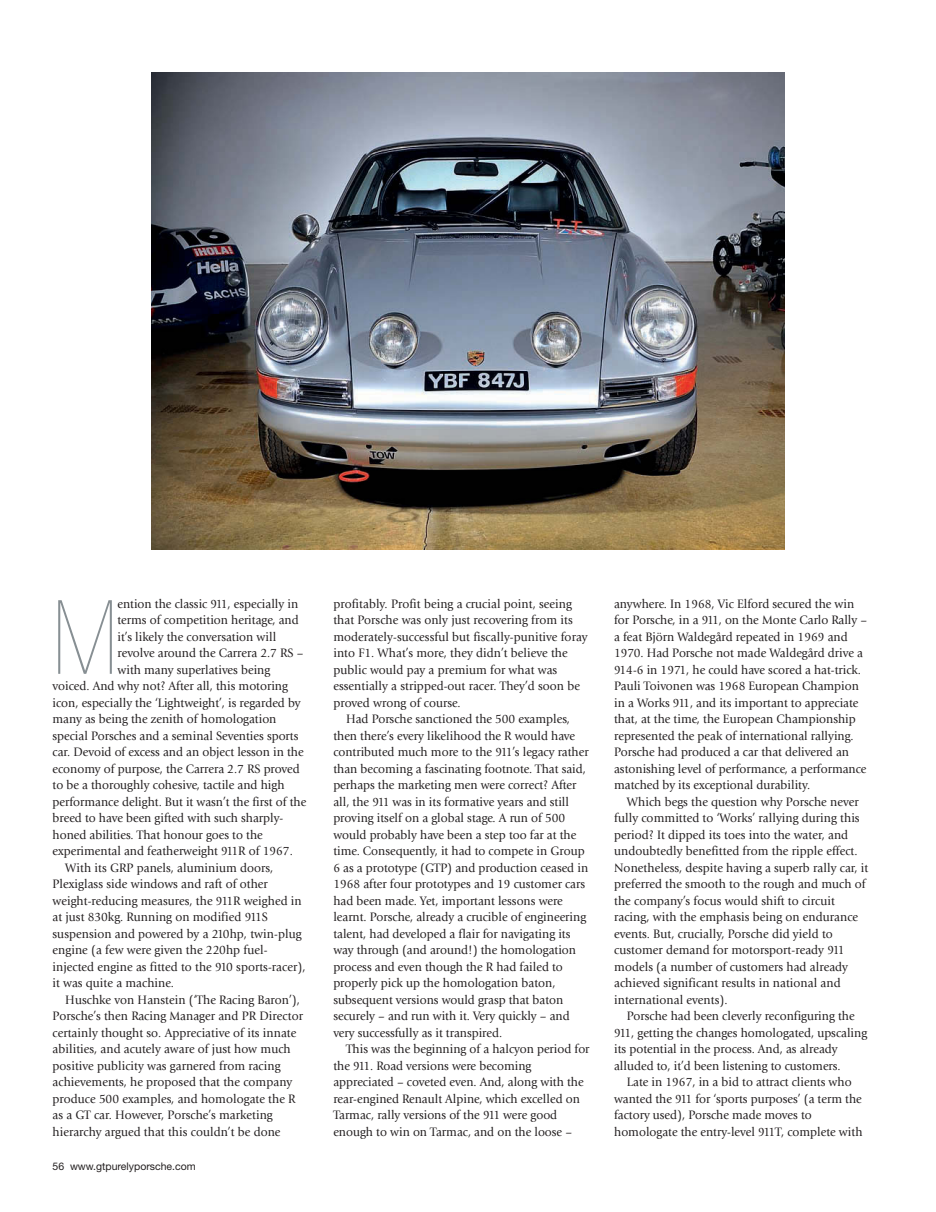
<style>
.page{position:relative;width:936px;height:1212px;background:#fff}
.page>*{position:absolute;margin:0;border:0;box-sizing:border-box;transform-origin:0 0}
.t1{font:900 condensed 103.05px "Helvetica Neue";color:#878f93}
.t2{font:12.75px "Giovanni";color:#231f20;scale:.95 1}
.t3{font:10.5px "Helvetica Neue";color:#231f20}
</style>
<div class="page">
<img style="left:151px;top:72px;width:633px;height:478px">
<p class="t1" style="left:53px;top:600px;width:66px">M</p>
<p class="t2" style="left:117px;top:599px;width:192px">ention the classic 911, especially in</p>
<p class="t2" style="left:117px;top:615px;width:192px">terms of competition heritage, and</p>
<p class="t2" style="left:117px;top:632px;width:169px">it’s likely the conversation will</p>
<p class="t2" style="left:117px;top:648px;width:197px">revolve around the Carrera 2.7 RS –</p>
<p class="t2" style="left:117px;top:665px;width:162px">with many superlatives being</p>
<p class="t2" style="left:53px;top:681px;width:249px">voiced. And why not? After all, this motoring</p>
<p class="t2" style="left:53px;top:698px;width:262px">icon, especially the ‘Lightweight’, is regarded by</p>
<p class="t2" style="left:53px;top:714px;width:237px">many as being the zenith of homologation</p>
<p class="t2" style="left:53px;top:730px;width:260px">special Porsches and a seminal Seventies sports</p>
<p class="t2" style="left:53px;top:747px;width:266px">car. Devoid of excess and an object lesson in the</p>
<p class="t2" style="left:53px;top:763px;width:262px">economy of purpose, the Carrera 2.7 RS proved</p>
<p class="t2" style="left:53px;top:780px;width:246px">to be a thoroughly cohesive, tactile and high</p>
<p class="t2" style="left:53px;top:796px;width:268px">performance delight. But it wasn’t the first of the</p>
<p class="t2" style="left:53px;top:813px;width:244px">breed to have been gifted with such sharply-</p>
<p class="t2" style="left:53px;top:829px;width:223px">honed abilities. That honour goes to the</p>
<p class="t2" style="left:53px;top:846px;width:254px">experimental and featherweight 911R of 1967.</p>
<p class="t2" style="left:65px;top:862px;width:220px">With its GRP panels, aluminium doors,</p>
<p class="t2" style="left:53px;top:879px;width:228px">Plexiglass side windows and raft of other</p>
<p class="t2" style="left:53px;top:895px;width:264px">weight-reducing measures, the 911R weighed in</p>
<p class="t2" style="left:53px;top:912px;width:228px">at just 830kg. Running on modified 911S</p>
<p class="t2" style="left:53px;top:928px;width:263px">suspension and powered by a 210hp, twin-plug</p>
<p class="t2" style="left:53px;top:945px;width:228px">engine (a few were given the 220hp fuel-</p>
<p class="t2" style="left:53px;top:961px;width:268px">injected engine as fitted to the 910 sports-racer),</p>
<p class="t2" style="left:53px;top:978px;width:129px">it was quite a machine.</p>
<p class="t2" style="left:65px;top:994px;width:248px">Huschke von Hanstein (‘The Racing Baron’),</p>
<p class="t2" style="left:53px;top:1011px;width:265px">Porsche’s then Racing Manager and PR Director</p>
<p class="t2" style="left:53px;top:1027px;width:258px">certainly thought so. Appreciative of its innate</p>
<p class="t2" style="left:53px;top:1044px;width:252px">abilities, and acutely aware of just how much</p>
<p class="t2" style="left:53px;top:1060px;width:241px">positive publicity was garnered from racing</p>
<p class="t2" style="left:53px;top:1077px;width:254px">achievements, he proposed that the company</p>
<p class="t2" style="left:53px;top:1093px;width:257px">produce 500 examples, and homologate the R</p>
<p class="t2" style="left:53px;top:1110px;width:233px">as a GT car. However, Porsche’s marketing</p>
<p class="t2" style="left:53px;top:1126px;width:241px">hierarchy argued that this couldn’t be done</p>
<p class="t3" style="left:53px;top:1162px;width:145px">56 www.gtpurelyporsche.com</p>
<p class="t2" style="left:333px;top:599px;width:252px">profitably. Profit being a crucial point, seeing</p>
<p class="t2" style="left:333px;top:615px;width:253px">that Porsche was only just recovering from its</p>
<p class="t2" style="left:333px;top:632px;width:269px">moderately-successful but fiscally-punitive foray</p>
<p class="t2" style="left:333px;top:648px;width:248px">into F1. What’s more, they didn’t believe the</p>
<p class="t2" style="left:333px;top:665px;width:237px">public would pay a premium for what was</p>
<p class="t2" style="left:333px;top:681px;width:261px">essentially a stripped-out racer. They’d soon be</p>
<p class="t2" style="left:333px;top:698px;width:135px">proved wrong of course.</p>
<p class="t2" style="left:346px;top:714px;width:237px">Had Porsche sanctioned the 500 examples,</p>
<p class="t2" style="left:333px;top:731px;width:256px">then there’s every likelihood the R would have</p>
<p class="t2" style="left:333px;top:747px;width:270px">contributed much more to the 911’s legacy rather</p>
<p class="t2" style="left:333px;top:763px;width:267px">than becoming a fascinating footnote. That said,</p>
<p class="t2" style="left:333px;top:780px;width:257px">perhaps the marketing men were correct? After</p>
<p class="t2" style="left:333px;top:796px;width:250px">all, the 911 was in its formative years and still</p>
<p class="t2" style="left:333px;top:813px;width:245px">proving itself on a global stage. A run of 500</p>
<p class="t2" style="left:333px;top:829px;width:257px">would probably have been a step too far at the</p>
<p class="t2" style="left:333px;top:846px;width:266px">time. Consequently, it had to compete in Group</p>
<p class="t2" style="left:333px;top:862px;width:270px">6 as a prototype (GTP) and production ceased in</p>
<p class="t2" style="left:333px;top:879px;width:266px">1968 after four prototypes and 19 customer cars</p>
<p class="t2" style="left:333px;top:895px;width:243px">had been made. Yet, important lessons were</p>
<p class="t2" style="left:333px;top:912px;width:267px">learnt. Porsche, already a crucible of engineering</p>
<p class="t2" style="left:333px;top:928px;width:251px">talent, had developed a flair for navigating its</p>
<p class="t2" style="left:333px;top:945px;width:257px">way through (and around!) the homologation</p>
<p class="t2" style="left:333px;top:961px;width:243px">process and even though the R had failed to</p>
<p class="t2" style="left:333px;top:978px;width:235px">properly pick up the homologation baton,</p>
<p class="t2" style="left:333px;top:994px;width:243px">subsequent versions would grasp that baton</p>
<p class="t2" style="left:333px;top:1011px;width:250px">securely – and run with it. Very quickly – and</p>
<p class="t2" style="left:333px;top:1027px;width:179px">very successfully as it transpired.</p>
<p class="t2" style="left:346px;top:1044px;width:258px">This was the beginning of a halcyon period for</p>
<p class="t2" style="left:333px;top:1060px;width:210px">the 911. Road versions were becoming</p>
<p class="t2" style="left:333px;top:1077px;width:265px">appreciated – coveted even. And, along with the</p>
<p class="t2" style="left:333px;top:1093px;width:261px">rear-engined Renault Alpine, which excelled on</p>
<p class="t2" style="left:333px;top:1110px;width:237px">Tarmac, rally versions of the 911 were good</p>
<p class="t2" style="left:333px;top:1126px;width:253px">enough to win on Tarmac, and on the loose –</p>
<p class="t2" style="left:614px;top:599px;width:254px">anywhere. In 1968, Vic Elford secured the win</p>
<p class="t2" style="left:614px;top:615px;width:268px">for Porsche, in a 911, on the Monte Carlo Rally –</p>
<p class="t2" style="left:614px;top:632px;width:247px">a feat Björn Waldegård repeated in 1969 and</p>
<p class="t2" style="left:614px;top:648px;width:263px">1970. Had Porsche not made Waldegård drive a</p>
<p class="t2" style="left:614px;top:665px;width:261px">914-6 in 1971, he could have scored a hat-trick.</p>
<p class="t2" style="left:614px;top:681px;width:259px">Pauli Toivonen was 1968 European Champion</p>
<p class="t2" style="left:614px;top:698px;width:259px">in a Works 911, and its important to appreciate</p>
<p class="t2" style="left:614px;top:714px;width:256px">that, at the time, the European Championship</p>
<p class="t2" style="left:614px;top:731px;width:254px">represented the peak of international rallying.</p>
<p class="t2" style="left:614px;top:747px;width:249px">Porsche had produced a car that delivered an</p>
<p class="t2" style="left:614px;top:764px;width:267px">astonishing level of performance, a performance</p>
<p class="t2" style="left:614px;top:780px;width:208px">matched by its exceptional durability.</p>
<p class="t2" style="left:627px;top:796px;width:245px">Which begs the question why Porsche never</p>
<p class="t2" style="left:614px;top:813px;width:260px">fully committed to ‘Works’ rallying during this</p>
<p class="t2" style="left:614px;top:829px;width:248px">period? It dipped its toes into the water, and</p>
<p class="t2" style="left:614px;top:846px;width:258px">undoubtedly benefitted from the ripple effect.</p>
<p class="t2" style="left:614px;top:862px;width:269px">Nonetheless, despite having a superb rally car, it</p>
<p class="t2" style="left:614px;top:879px;width:266px">preferred the smooth to the rough and much of</p>
<p class="t2" style="left:614px;top:895px;width:234px">the company’s focus would shift to circuit</p>
<p class="t2" style="left:614px;top:912px;width:258px">racing, with the emphasis being on endurance</p>
<p class="t2" style="left:614px;top:928px;width:232px">events. But, crucially, Porsche did yield to</p>
<p class="t2" style="left:614px;top:945px;width:244px">customer demand for motorsport-ready 911</p>
<p class="t2" style="left:614px;top:961px;width:248px">models (a number of customers had already</p>
<p class="t2" style="left:614px;top:978px;width:240px">achieved significant results in national and</p>
<p class="t2" style="left:614px;top:994px;width:121px">international events).</p>
<p class="t2" style="left:627px;top:1011px;width:241px">Porsche had been cleverly reconfiguring the</p>
<p class="t2" style="left:614px;top:1027px;width:268px">911, getting the changes homologated, upscaling</p>
<p class="t2" style="left:614px;top:1044px;width:237px">its potential in the process. And, as already</p>
<p class="t2" style="left:614px;top:1060px;width:240px">alluded to, it’d been listening to customers.</p>
<p class="t2" style="left:627px;top:1077px;width:238px">Late in 1967, in a bid to attract clients who</p>
<p class="t2" style="left:614px;top:1093px;width:262px">wanted the 911 for ‘sports purposes’ (a term the</p>
<p class="t2" style="left:614px;top:1110px;width:209px">factory used), Porsche made moves to</p>
<p class="t2" style="left:614px;top:1126px;width:263px">homologate the entry-level 911T, complete with</p>
</div>
